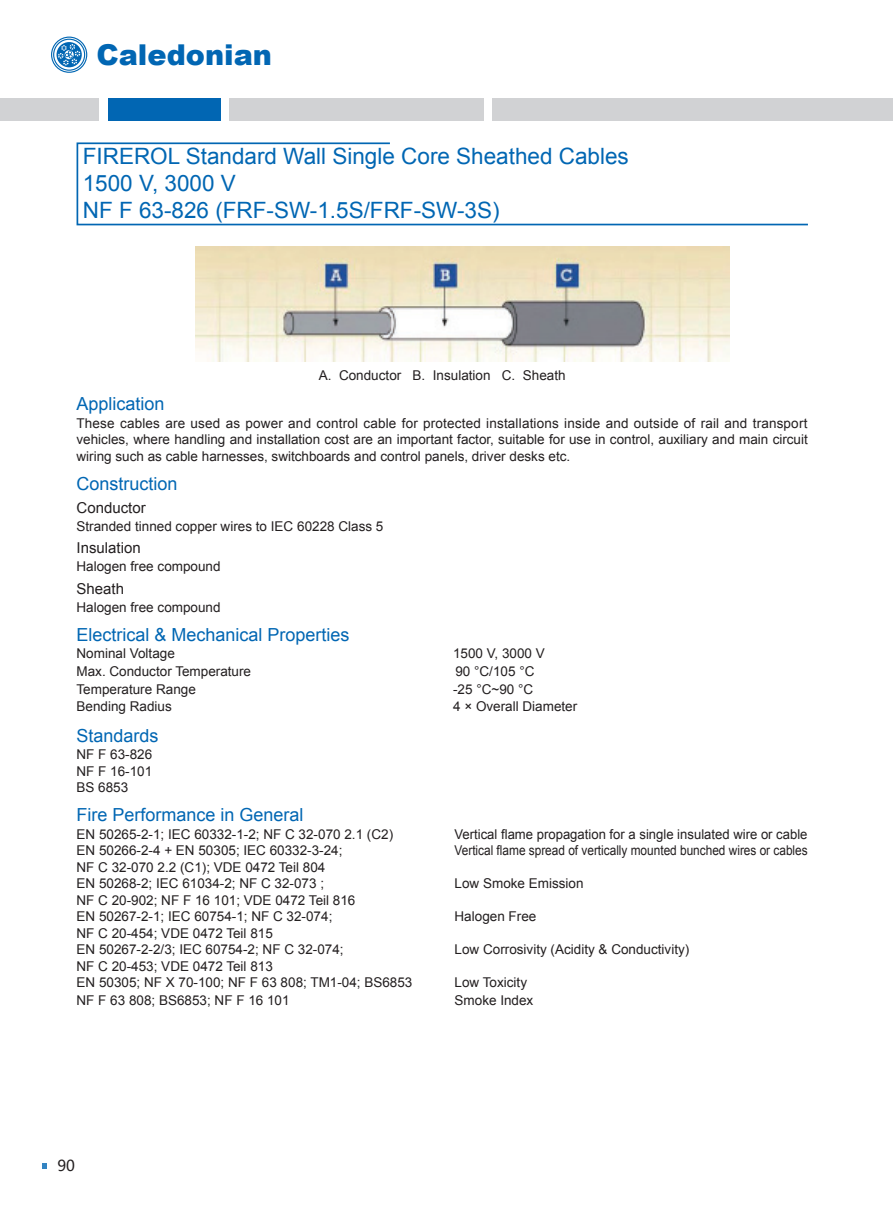
<style>
.page{position:relative;width:893px;height:1212px;background:#fff}
.page>*{position:absolute;margin:0;border:0;box-sizing:border-box;transform-origin:0 0}
.t1{font:900 28.65px "Arial";color:#0166b3}
.t2{font:22.5px/27px "Arial";color:#0166b3}
.t3{font:18px "Arial";color:#0166b3}
.t4{font:15px "Arial";color:#231f20}
.t5{font:15px "Microsoft Ya Hei";color:#231f20}
.t6{font:13.5px/16.5px "Arial";color:#231f20}
.t7{font:13.5px "Arial";color:#231f20;scale:.88 1}
</style>
<div class="page">
<svg style="left:51px;top:37px;width:36px;height:36px"></svg>
<div style="left:0;top:98px;width:99px;height:23px;background:#d1d2d4"></div>
<div style="left:108px;top:98px;width:112px;height:23px;background:#0166b3"></div>
<div style="left:229px;top:98px;width:255px;height:23px;background:#d1d2d4"></div>
<svg style="left:43px;top:1163px;width:4px;height:5px"></svg>
<div style="left:492px;top:98px;width:401px;height:23px;background:#d1d2d4"></div>
<img style="left:195px;top:247px;width:535px;height:114px">
<svg style="left:76px;top:142px;width:732px;height:84px"></svg>
<h1 class="t1" style="left:96px;top:34px;width:177px">Caledonian</h1>
<h2 class="t2" style="left:83px;top:143px;width:548px">FIREROL Standard Wall Single Core Sheathed Cables<br>1500 V, 3000 V<br>NF F 63-826 (FRF-SW-1.5S/FRF-SW-3S)</h2>
<p class="t6" style="left:319px;top:367px;width:248px">A. Conductor B. Insulation C. Sheath</p>
<h3 class="t3" style="left:77px;top:392px;width:90px">Application</h3>
<p class="t6" style="left:77px;top:415px;width:733px;text-align:justify">These cables are used as power and control cable for protected installations inside and outside of rail and transport vehicles, where handling and installation cost are an important factor, suitable for use in control, auxiliary and main circuit wiring such as cable harnesses, switchboards and control panels, driver desks etc.</p>
<h3 class="t3" style="left:77px;top:471px;width:103px">Construction</h3>
<p class="t4" style="left:77px;top:498px;width:71px">Conductor</p>
<p class="t6" style="left:77px;top:518px;width:308px">Stranded tinned copper wires to IEC 60228 Class 5</p>
<p class="t4" style="left:77px;top:538px;width:66px">Insulation</p>
<p class="t6" style="left:77px;top:559px;width:146px">Halogen free compound</p>
<p class="t4" style="left:77px;top:578px;width:49px">Sheath</p>
<p class="t6" style="left:77px;top:599px;width:146px">Halogen free compound</p>
<h3 class="t3" style="left:77px;top:622px;width:275px">Electrical &amp; Mechanical Properties</h3>
<p class="t6" style="left:77px;top:645px;width:100px">Nominal Voltage</p>
<p class="t6" style="left:453px;top:645px;width:93px">1500 V, 3000 V</p>
<p class="t6" style="left:77px;top:663px;width:176px">Max. Conductor Temperature</p>
<p class="t6" style="left:455px;top:663px;width:81px">90 °C/105 °C</p>
<p class="t6" style="left:77px;top:681px;width:121px">Temperature Range</p>
<p class="t6" style="left:453px;top:681px;width:82px">-25 °C~90 °C</p>
<p class="t6" style="left:77px;top:699px;width:97px">Bending Radius</p>
<p class="t6" style="left:453px;top:699px;width:126px">4 × Overall Diameter</p>
<h3 class="t3" style="left:77px;top:723px;width:84px">Standards</h3>
<p class="t6" style="left:77px;top:746px;width:77px;text-align:justify">NF F 63-826<br>NF F 16-101<br>BS 6853</p>
<h3 class="t3" style="left:77px;top:803px;width:229px">Fire Performance in General</h3>
<p class="t6" style="left:77px;top:826px;width:318px">EN 50265-2-1; IEC 60332-1-2; NF C 32-070 2.1 (C2)</p>
<p class="t6" style="left:455px;top:826px;width:354px">Vertical flame propagation for a single insulated wire or cable</p>
<p class="t6" style="left:77px;top:842px;width:268px">EN 50266-2-4 + EN 50305; IEC 60332-3-24;</p>
<p class="t7" style="left:455px;top:842px;width:403px">Vertical flame spread of vertically mounted bunched wires or cables</p>
<p class="t6" style="left:77px;top:859px;width:250px">NF C 32-070 2.2 (C1); VDE 0472 Teil 804<br>EN 50268-2; IEC 61034-2; NF C 32-073 ;</p>
<p class="t6" style="left:455px;top:875px;width:131px">Low Smoke Emission</p>
<p class="t6" style="left:77px;top:892px;width:280px">NF C 20-902; NF F 16 101; VDE 0472 Teil 816<br>EN 50267-2-1; IEC 60754-1; NF C 32-074;</p>
<p class="t6" style="left:77px;top:925px;width:269px">NF C 20-454; VDE 0472 Teil 815<br>EN 50267-2-2/3; IEC 60754-2; NF C 32-074;</p>
<p class="t6" style="left:77px;top:958px;width:337px">NF C 20-453; VDE 0472 Teil 813<br>EN 50305; NF X 70-100; NF F 63 808; TM1-04; BS6853</p>
<p class="t6" style="left:455px;top:908px;width:83px">Halogen Free</p>
<p class="t6" style="left:455px;top:941px;width:236px">Low Corrosivity (Acidity &amp; Conductivity)</p>
<p class="t6" style="left:455px;top:974px;width:74px">Low Toxicity</p>
<p class="t6" style="left:77px;top:992px;width:215px">NF F 63 808; BS6853; NF F 16 101</p>
<p class="t6" style="left:455px;top:992px;width:80px">Smoke Index</p>
<p class="t5" style="left:57px;top:1156px;width:19px">90</p>
</div>
